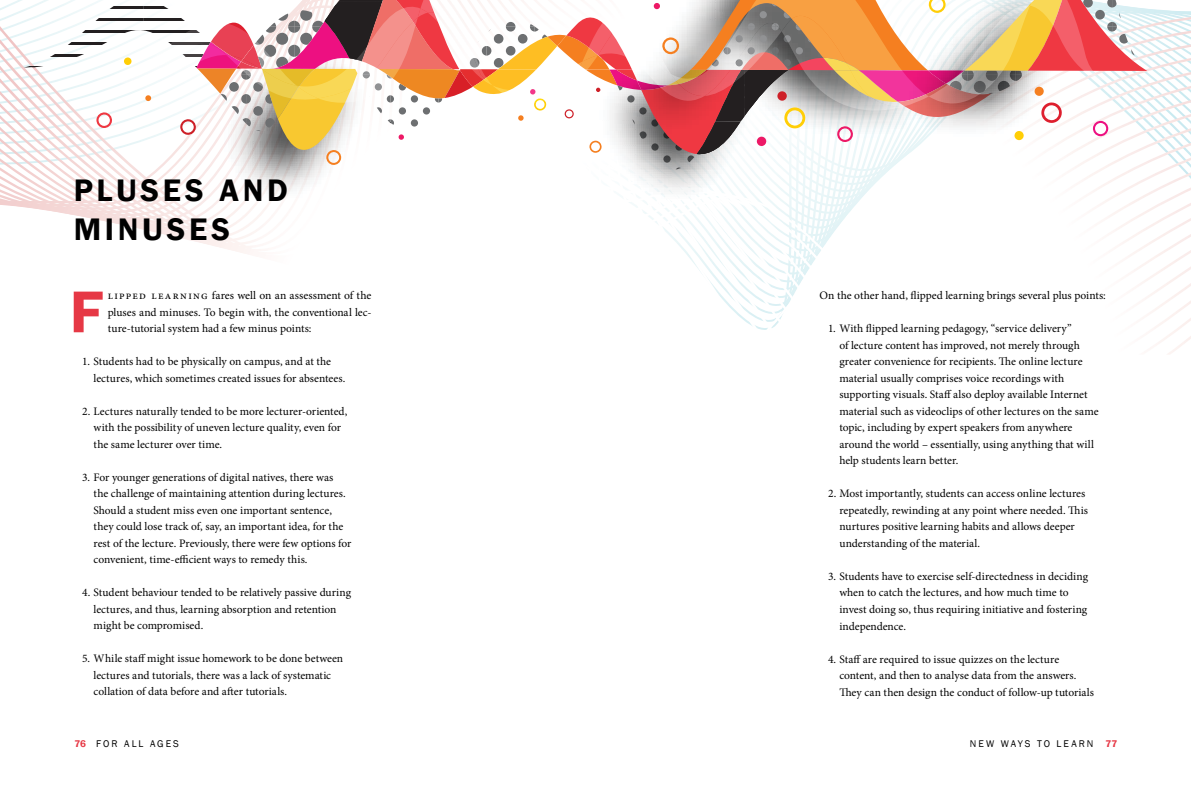
<style>
.page{position:relative;width:1191px;height:794px;background:#fff}
.page>*{position:absolute;margin:0;border:0;box-sizing:border-box;transform-origin:0 0}
.t1{font:600 61px "Franklin Gothic";color:#e63845}
.t2{font:600 32px/39.5px "Franklin Gothic";letter-spacing:.115em;color:#000}
.t3{font:11.5px/16.5px "Minion Pro";color:#000}
.t4{font:10px "Franklin Gothic";letter-spacing:.2em;color:#000}
.s1{font-weight:600;color:#e63845}
</style>
<div class="page">
<svg style="left:0;top:6px;width:1191px;height:348px"></svg>
<hr style="left:24px;top:66px;width:119px;height:2px;background:#231f20">
<hr style="left:24px;top:42px;width:119px;height:2px;background:#231f20">
<hr style="left:24px;top:18px;width:119px;height:2px;background:#231f20">
<hr style="left:24px;top:54px;width:119px;height:2px;background:#231f20">
<hr style="left:24px;top:30px;width:119px;height:2px;background:#231f20">
<hr style="left:24px;top:6px;width:119px;height:2px;background:#231f20">
<svg style="left:96px;top:0;width:1052px;height:216px"></svg>
<svg style="left:1119px;top:34px;width:9px;height:10px"></svg>
<h2 class="t2" style="left:74px;top:171px;width:215px">PLUSES AND<br>MINUSES</h2>
<h1 class="t1" style="left:70px;top:274px;width:35px">F</h1>
<p class="t3" style="left:108px;top:287px;width:265px;text-align:justify">lipped learning fares well on an assessment of the pluses and minuses. To begin with, the conventional lec&shy;ture-tutorial system had a few minus points:</p>
<p class="t3" style="left:94px;top:353px;width:253px;text-indent:-11px">1. Students had to be physically on campus, and at the lectures, which sometimes created issues for absentees.</p>
<p class="t3" style="left:94px;top:403px;width:255px;text-indent:-11px">2. Lectures naturally tended to be more lecturer-oriented, with the possibility of uneven lecture quality, even for the same lecturer over time.</p>
<p class="t3" style="left:94px;top:469px;width:259px;text-indent:-11px">3. For younger generations of digital natives, there was<br>the challenge of maintaining attention during lectures.<br>Should a student miss even one important sentence, they could lose track of, say, an important idea, for the rest of the lecture. Previously, there were few options for convenient, time-efficient ways to remedy this.</p>
<p class="t3" style="left:94px;top:584px;width:259px;text-indent:-11px">4. Student behaviour tended to be relatively passive during lectures, and thus, learning absorption and retention might be compromised.</p>
<p class="t3" style="left:94px;top:650px;width:251px;text-indent:-11px">5. While staff might issue homework to be done between lectures and tutorials, there was a lack of systematic collation of data before and after tutorials.</p>
<p class="t3" style="left:819px;top:287px;width:288px">On the other hand, flipped learning brings several plus points:</p>
<p class="t3" style="left:839px;top:320px;width:261px;text-indent:-11px">1. With flipped learning pedagogy, “service delivery”<br>of lecture content has improved, not merely through greater convenience for recipients. The online lecture material usually comprises voice recordings with supporting visuals. Staff also deploy available Internet material such as videoclips of other lectures on the same topic, including by expert speakers from anywhere around the world – essentially, using anything that will help students learn better.</p>
<p class="t3" style="left:839px;top:485px;width:250px;text-indent:-11px">2. Most importantly, students can access online lectures repeatedly, rewinding at any point where needed. This nurtures positive learning habits and allows deeper understanding of the material.</p>
<p class="t3" style="left:839px;top:568px;width:250px;text-indent:-11px">3. Students have to exercise self-directedness in deciding when to catch the lectures, and how much time to invest doing so, thus requiring initiative and fostering independence.</p>
<p class="t3" style="left:839px;top:650px;width:256px;text-indent:-11px">4. Staff are required to issue quizzes on the lecture content, and then to analyse data from the answers.<br>They can then design the conduct of follow-up tutorials</p>
<p class="t4" style="left:74px;top:737px;width:106px"><span class="s1">76</span> FOR ALL AGES</p>
<p class="t4" style="left:970px;top:737px;width:149px">NEW WAYS TO LEARN <span class="s1">77</span></p>
</div>
